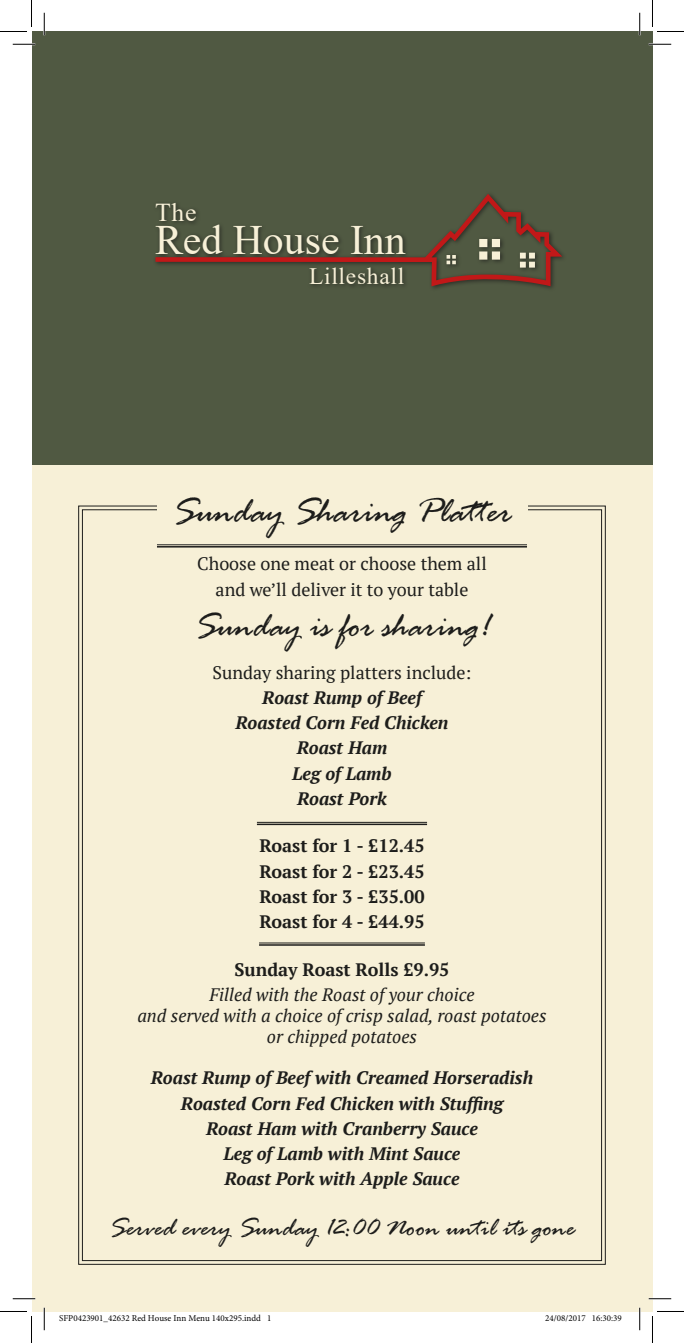
<style>
.page{position:relative;width:684px;height:1343px;background:#fff}
.page>*{position:absolute;margin:0;border:0;box-sizing:border-box;transform-origin:0 0}
.t1{font:41.85px "Times New Roman";color:#f7f0d7}
.t2{font:italic 37.5px "Rage";color:#1d1d1b}
.Paragraph_Style_1{font:italic 36px "Rage";color:#1d1d1b}
.Paragraph_Style_1-2{font:italic 27px "Rage";color:#1d1d1b}
.t3{font:25.8px "Times New Roman";color:#f7f0d7}
.t4{font:23.55px "Times New Roman";letter-spacing:.03em;color:#f7f0d7}
.Paragraph_Style_1-3{font:italic 700 18px "PT Serif";color:#1d1d1b}
.Paragraph_Style_1-4{font:italic 18px/21px "PT Serif";color:#1d1d1b;text-align:center}
.Paragraph_Style_1-5{font:18px "PT Serif";color:#1d1d1b}
.Paragraph_Style_1-6{font:700 18px "PT Serif";color:#1d1d1b}
.t5{font:9px "Minion Pro";color:#000}
</style>
<div class="page">
<div style="left:32px;top:444px;width:620px;height:867px;background:#f7f0d7"></div>
<div style="left:32px;top:32px;width:620px;height:433px;background:#505942"></div>
<svg style="left:155px;top:194px;width:407px;height:92px"></svg>
<svg style="left:479px;top:239px;width:21px;height:21px"></svg>
<svg style="left:446px;top:255px;width:10px;height:9px"></svg>
<svg style="left:520px;top:253px;width:15px;height:15px"></svg>
<svg style="left:78px;top:505px;width:528px;height:760px"></svg>
<div style="left:157px;top:493px;width:370px;height:39px;background:#f7f0d7"></div>
<hr style="left:157px;top:544px;width:370px;height:1px;background:#1d1d1b">
<hr style="left:157px;top:546px;width:370px;height:1px;background:#1d1d1b">
<hr style="left:257px;top:822px;width:170px;height:1px;background:#1d1d1b">
<hr style="left:257px;top:824px;width:170px;height:1px;background:#1d1d1b">
<hr style="left:259px;top:943px;width:166px;height:1px;background:#1d1d1b">
<hr style="left:259px;top:944px;width:166px;height:2px;background:#1d1d1b">
<hr style="left:13px;top:43px;width:22px;height:2px;background:#fff">
<hr style="left:649px;top:43px;width:22px;height:2px;background:#fff">
<hr style="left:13px;top:1298px;width:22px;height:2px;background:#fff">
<hr style="left:649px;top:1298px;width:22px;height:2px;background:#fff">
<hr style="left:43px;top:13px;width:2px;height:22px;background:#fff">
<hr style="left:43px;top:1308px;width:2px;height:22px;background:#fff">
<svg style="left:13px;top:44px;width:22px;height:1px"></svg>
<svg style="left:649px;top:44px;width:22px;height:1px"></svg>
<svg style="left:13px;top:1298px;width:22px;height:1px"></svg>
<svg style="left:649px;top:1298px;width:22px;height:1px"></svg>
<svg style="left:44px;top:13px;width:1px;height:22px"></svg>
<svg style="left:44px;top:1308px;width:1px;height:22px"></svg>
<svg style="left:639px;top:13px;width:1px;height:22px"></svg>
<svg style="left:639px;top:1308px;width:1px;height:22px"></svg>
<svg style="left:0;top:0;width:32px;height:32px"></svg>
<svg style="left:0;top:1311px;width:32px;height:32px"></svg>
<svg style="left:652px;top:0;width:32px;height:32px"></svg>
<svg style="left:652px;top:1311px;width:32px;height:32px"></svg>
<svg style="left:59px;top:1311px;width:212px;height:1px"></svg>
<p class="t3" style="left:155px;top:194px;width:43px">The</p>
<p class="t1" style="left:155px;top:211px;width:252px">Red House Inn</p>
<p class="t4" style="left:309px;top:259px;width:97px">Lilleshall</p>
<p class="t2" style="left:172px;top:492px;width:341px">Sunday Sharing Platter</p>
<p class="Paragraph_Style_1-5" style="left:197px;top:552px;width:291px">Choose one meat or choose them all</p>
<p class="Paragraph_Style_1-5" style="left:216px;top:577px;width:254px">and we’ll deliver it to your table</p>
<p class="Paragraph_Style_1" style="left:194px;top:606px;width:297px">Sunday is for sharing!</p>
<p class="Paragraph_Style_1-5" style="left:212px;top:660px;width:260px">Sunday sharing platters include:</p>
<p class="Paragraph_Style_1-3" style="left:262px;top:685px;width:161px">Roast Rump of Beef</p>
<p class="Paragraph_Style_1-3" style="left:235px;top:711px;width:214px">Roasted Corn Fed Chicken</p>
<p class="Paragraph_Style_1-3" style="left:297px;top:736px;width:92px">Roast Ham</p>
<p class="Paragraph_Style_1-3" style="left:292px;top:761px;width:101px">Leg of Lamb</p>
<p class="Paragraph_Style_1-3" style="left:297px;top:786px;width:91px">Roast Pork</p>
<p class="Paragraph_Style_1-6" style="left:259px;top:834px;width:167px">Roast for 1 - £12.45</p>
<p class="Paragraph_Style_1-6" style="left:259px;top:859px;width:167px">Roast for 2 - £23.45</p>
<p class="Paragraph_Style_1-6" style="left:259px;top:884px;width:167px">Roast for 3 - £35.00</p>
<p class="Paragraph_Style_1-6" style="left:259px;top:909px;width:167px">Roast for 4 - £44.95</p>
<p class="Paragraph_Style_1-6" style="left:235px;top:957px;width:216px">Sunday Roast Rolls £9.95</p>
<p class="Paragraph_Style_1-4" style="left:137px;top:984px;width:411px">Filled with the Roast of your choice<br>and served with a choice of crisp salad, roast potatoes or chipped potatoes</p>
<p class="Paragraph_Style_1-3" style="left:151px;top:1066px;width:384px">Roast Rump of Beef with Creamed Horseradish</p>
<p class="Paragraph_Style_1-3" style="left:181px;top:1091px;width:324px">Roasted Corn Fed Chicken with Stuffing</p>
<p class="Paragraph_Style_1-3" style="left:206px;top:1116px;width:273px">Roast Ham with Cranberry Sauce</p>
<p class="Paragraph_Style_1-3" style="left:224px;top:1142px;width:238px">Leg of Lamb with Mint Sauce</p>
<p class="Paragraph_Style_1-3" style="left:224px;top:1167px;width:237px">Roast Pork with Apple Sauce</p>
<p class="Paragraph_Style_1-2" style="left:109px;top:1213px;width:467px">Served every Sunday 12:00 Noon until its gone</p>
<p class="t5" style="left:59px;top:1312px;width:214px">SFP0423901_42632 Red House Inn Menu 140x295.indd 1</p>
<p class="t5" style="left:545px;top:1312px;width:78px">24/08/2017 16:30:39</p>
</div>
